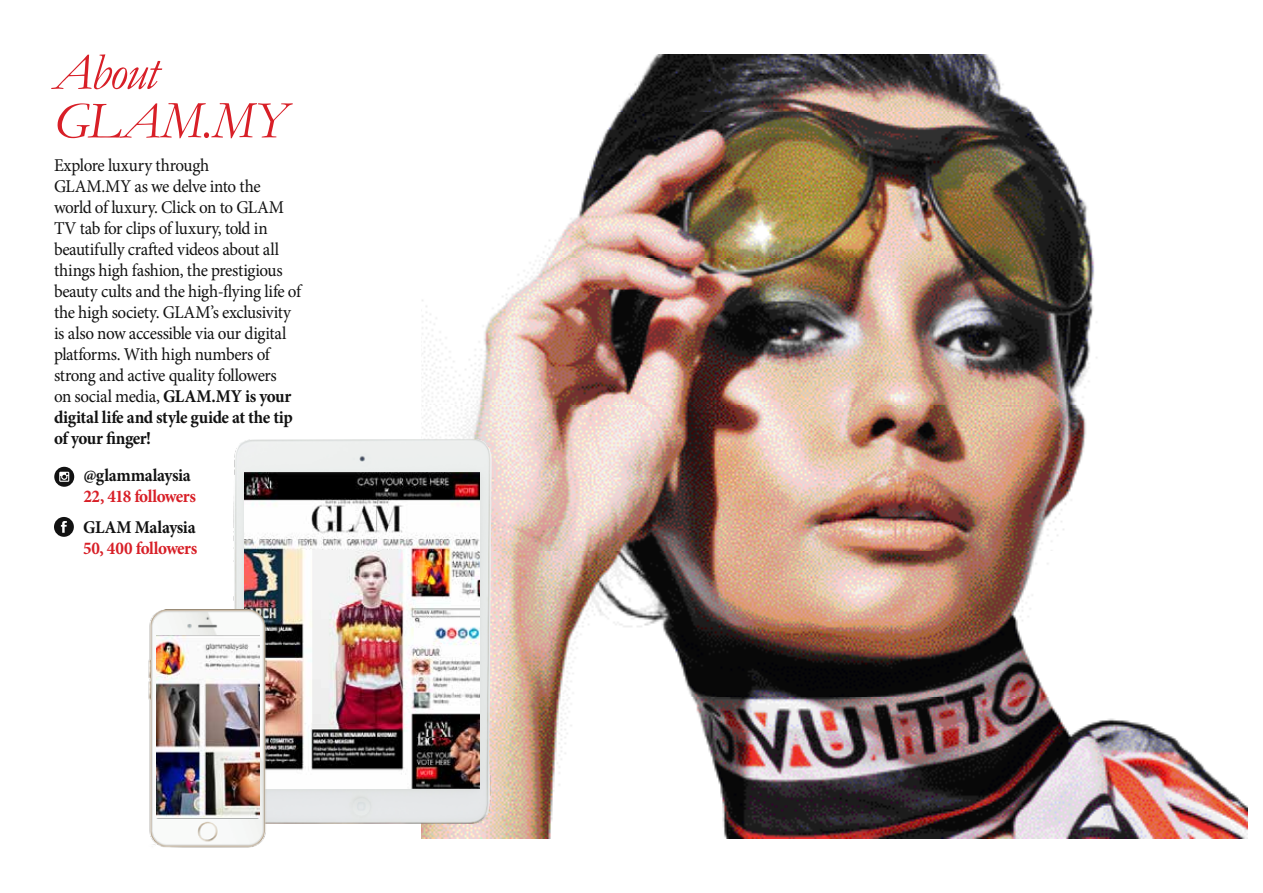
<style>
.page{position:relative;width:1263px;height:893px;background:#fff}
.page>*{position:absolute;margin:0;border:0;box-sizing:border-box;transform-origin:0 0}
.t1{font:italic 52.8px/48.8px "Garamond";letter-spacing:-.03em;color:#d81f27;scale:.95 1}
.t2{font:18px/21px "Minion Pro";letter-spacing:-.02em;color:#121212;scale:.95 1}
.t3{font:700 18px "Minion Pro";letter-spacing:-.03em;color:#d81f27;scale:.95 1}
.t4{font:700 18px "Minion Pro";letter-spacing:-.02em;color:#121212;scale:.95 1}
.s1{font-weight:700}
</style>
<div class="page">
<img style="left:421px;top:54px;width:827px;height:785px">
<div style="left:54px;top:517px;width:20px;height:20px;background:#121212;border-radius:50%"></div>
<svg style="left:61px;top:521px;width:6px;height:12px"></svg>
<svg style="left:54px;top:467px;width:20px;height:20px"></svg>
<svg style="left:59px;top:472px;width:10px;height:10px"></svg>
<img style="left:233px;top:439px;width:266px;height:385px">
<img style="left:245px;top:472px;width:234px;height:316px">
<img style="left:148px;top:609px;width:125px;height:239px">
<img style="left:156px;top:635px;width:103px;height:182px">
<h1 class="t1" style="left:54px;top:47px;width:247px">About<br>GLAM.MY</h1>
<p class="t2" style="left:54px;top:155px;width:262px">Explore luxury through<br>GLAM.MY as we delve into the world of luxury. Click on to GLAM<br>TV tab for clips of luxury, told in beautifully crafted videos about all things high fashion, the prestigious beauty cults and the high-flying life of the high society. GLAM’s exclusivity is also now accessible via our digital platforms. With high numbers of strong and active quality followers<br>on social media, <span class="s1">GLAM.MY is your digital life and style guide at the tip of your finger!</span></p>
<p class="t4" style="left:83px;top:463px;width:115px">@glammalaysia</p>
<p class="t3" style="left:83px;top:484px;width:120px">22, 418 followers</p>
<p class="t4" style="left:83px;top:514px;width:120px">GLAM Malaysia</p>
<p class="t3" style="left:83px;top:535px;width:122px">50, 400 followers</p>
</div>
